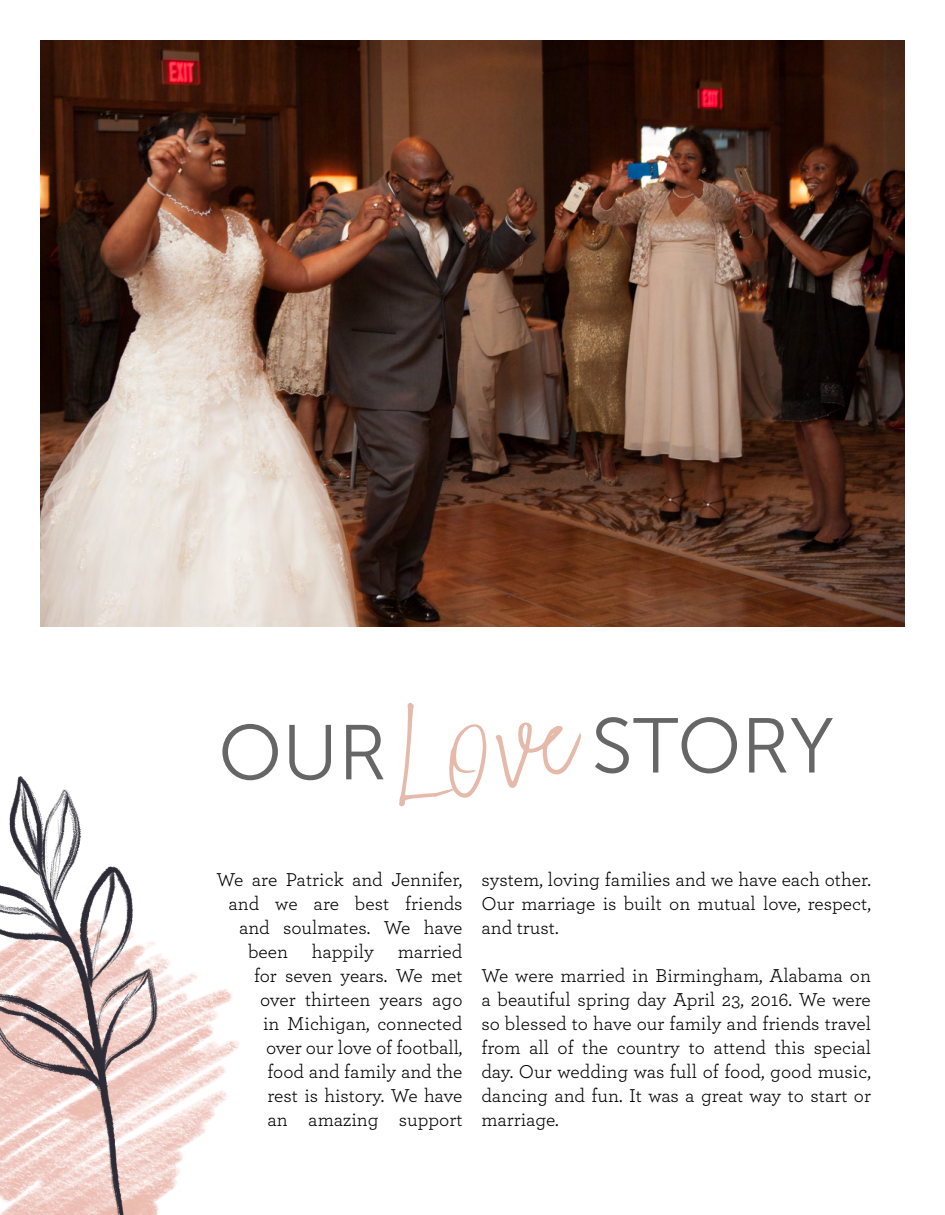
<style>
.page{position:relative;width:945px;height:1215px;background:#fff}
.page>*{position:absolute;margin:0;border:0;box-sizing:border-box;transform-origin:0 0}
.t1{font:177.45px "Aisling";color:#e6baab}
.t2{font:77.55px "Museo Sans 300";color:#666}
.t3{font:19.5px/24px "Archer";color:#000;text-align:justify}
</style>
<div class="page">
<img style="left:40px;top:41px;width:864px;height:586px">
<img style="left:158px;top:953px;width:81px;height:257px">
<img style="left:0;top:776px;width:158px;height:439px">
<h1 class="t1" style="left:370px;top:632px;width:194px;rotate:-10deg">Love</h1>
<h2 class="t2" style="left:591px;top:704px;width:244px">STORY</h2>
<h2 class="t2" style="left:218px;top:711px;width:170px">OUR</h2>
<p class="t3" style="left:217px;top:866px;width:248px;text-align:right">We are Patrick and Jennifer, and we are best friends and soulmates. We have been happily married<br>for seven years. We met over thirteen years ago<br>in Michigan, connected<br>over our love of football,<br>food and family and the<br>rest is history. We have<br>an amazing support</p>
<p class="t3" style="left:482px;top:866px;width:391px">system, loving families and we have each other.<br>Our marriage is built on mutual love, respect, and trust.</p>
<p class="t3" style="left:482px;top:962px;width:391px">We were married in Birmingham, Alabama on a beautiful spring day April 23, 2016. We were so blessed to have our family and friends travel from all of the country to attend this special day. Our wedding was full of food, good music, dancing and fun. It was a great way to start or marriage.</p>
</div>
